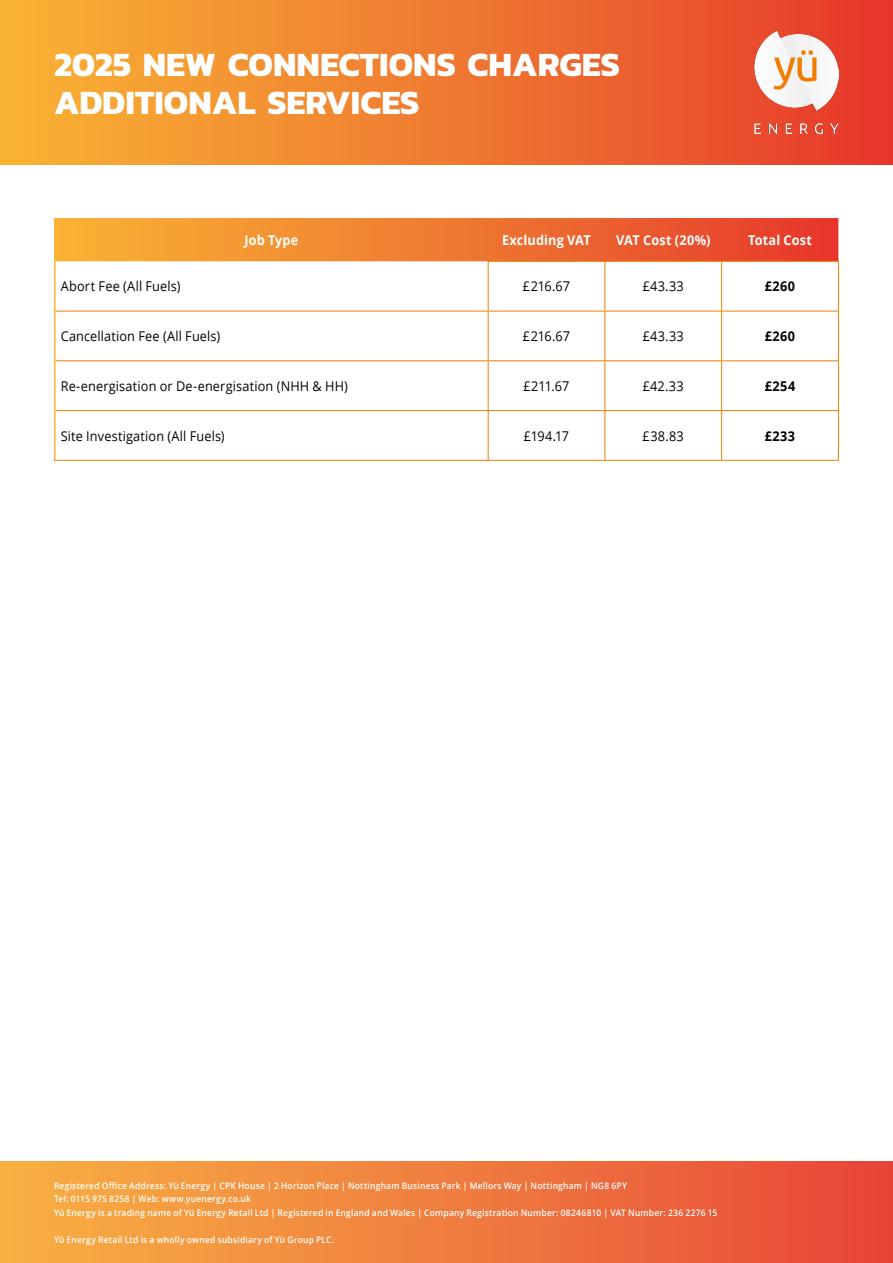
<style>
.page{position:relative;width:893px;height:1263px;background:#fff}
.page>*{position:absolute;margin:0;border:0;box-sizing:border-box;transform-origin:0 0}
.t1{font:700 34.5px/37.5px "Kanit";color:#fff}
.t2{font:13.5px "Open Sans";letter-spacing:.01em;color:#020203;scale:.94 1}
.t3{font:700 13.5px "Open Sans";letter-spacing:.01em;color:#fff;scale:.94 1}
.t4{font:700 13.5px "Open Sans";letter-spacing:.035em;color:#020203;scale:.94 1}
.t5{font:600 9px/13.5px "Open Sans";letter-spacing:.025em;color:#fff;scale:.94 1}
</style>
<div class="page">
<div style="left:1px;top:0;width:892px;height:164px;background:linear-gradient(to right,#f9b635,#e6392c)"></div>
<div style="left:0;top:1161px;width:893px;height:102px;background:linear-gradient(to right,#f8b243,#e84639)"></div>
<img style="left:754px;top:30px;width:85px;height:104px">
<svg style="left:56px;top:220px;width:782px;height:41px;background:#ef7730"></svg>
<hr style="left:488px;top:261px;width:117px;height:1px;background:#ef7d00">
<hr style="left:488px;top:262px;width:1px;height:49px;background:#ef7d00">
<hr style="left:605px;top:261px;width:117px;height:1px;background:#ef7d00">
<hr style="left:604px;top:262px;width:1px;height:49px;background:#ef7d00">
<hr style="left:722px;top:261px;width:117px;height:1px;background:#ef7d00">
<hr style="left:721px;top:262px;width:1px;height:49px;background:#ef7d00">
<hr style="left:838px;top:262px;width:1px;height:49px;background:#ef7d00">
<hr style="left:56px;top:311px;width:432px;height:1px;background:#ef7d00">
<hr style="left:488px;top:311px;width:117px;height:1px;background:#ef7d00">
<hr style="left:488px;top:311px;width:1px;height:49px;background:#ef7d00">
<hr style="left:605px;top:311px;width:117px;height:1px;background:#ef7d00">
<hr style="left:604px;top:311px;width:1px;height:49px;background:#ef7d00">
<hr style="left:722px;top:311px;width:117px;height:1px;background:#ef7d00">
<hr style="left:721px;top:311px;width:1px;height:49px;background:#ef7d00">
<hr style="left:838px;top:311px;width:1px;height:49px;background:#ef7d00">
<hr style="left:56px;top:360px;width:432px;height:1px;background:#ef7d00">
<hr style="left:488px;top:360px;width:117px;height:1px;background:#ef7d00">
<hr style="left:488px;top:361px;width:1px;height:49px;background:#ef7d00">
<hr style="left:605px;top:360px;width:117px;height:1px;background:#ef7d00">
<hr style="left:604px;top:361px;width:1px;height:49px;background:#ef7d00">
<hr style="left:722px;top:360px;width:117px;height:1px;background:#ef7d00">
<hr style="left:721px;top:361px;width:1px;height:49px;background:#ef7d00">
<hr style="left:838px;top:361px;width:1px;height:49px;background:#ef7d00">
<hr style="left:56px;top:410px;width:432px;height:1px;background:#ef7d00">
<hr style="left:488px;top:410px;width:117px;height:1px;background:#ef7d00">
<hr style="left:488px;top:411px;width:1px;height:49px;background:#ef7d00">
<hr style="left:605px;top:410px;width:117px;height:1px;background:#ef7d00">
<hr style="left:604px;top:411px;width:1px;height:49px;background:#ef7d00">
<hr style="left:722px;top:410px;width:117px;height:1px;background:#ef7d00">
<hr style="left:721px;top:411px;width:1px;height:49px;background:#ef7d00">
<hr style="left:838px;top:411px;width:1px;height:49px;background:#ef7d00">
<hr style="left:54px;top:460px;width:434px;height:1px;background:#ef7d00">
<hr style="left:488px;top:460px;width:117px;height:1px;background:#ef7d00">
<hr style="left:605px;top:460px;width:117px;height:1px;background:#ef7d00">
<hr style="left:722px;top:460px;width:117px;height:1px;background:#ef7d00">
<h1 class="t1" style="left:54px;top:45px;width:567px">2025 NEW CONNECTIONS CHARGES<br>ADDITIONAL SERVICES</h1>
<h2 class="t3" style="left:245px;top:231px;width:59px">Job Type</h2>
<h2 class="t3" style="left:502px;top:231px;width:96px">Excluding VAT</h2>
<h2 class="t3" style="left:616px;top:231px;width:102px">VAT Cost (20%)</h2>
<h2 class="t3" style="left:748px;top:231px;width:69px">Total Cost</h2>
<h2 class="t2" style="left:61px;top:277px;width:129px">Abort Fee (All Fuels)</h2>
<h2 class="t2" style="left:523px;top:277px;width:52px">£216.67</h2>
<h2 class="t2" style="left:643px;top:277px;width:45px">£43.33</h2>
<h2 class="t4" style="left:765px;top:277px;width:34px">£260</h2>
<h2 class="t2" style="left:61px;top:327px;width:171px">Cancellation Fee (All Fuels)</h2>
<h2 class="t2" style="left:523px;top:327px;width:52px">£216.67</h2>
<h2 class="t2" style="left:643px;top:327px;width:45px">£43.33</h2>
<h2 class="t4" style="left:765px;top:327px;width:34px">£260</h2>
<h2 class="t2" style="left:61px;top:377px;width:307px">Re-energisation or De-energisation (NHH &amp; HH)</h2>
<h2 class="t2" style="left:524px;top:377px;width:50px">£211.67</h2>
<h2 class="t2" style="left:643px;top:377px;width:45px">£42.33</h2>
<h2 class="t4" style="left:765px;top:376px;width:34px">£254</h2>
<h2 class="t2" style="left:61px;top:426px;width:176px">Site Investigation (All Fuels)</h2>
<h2 class="t2" style="left:524px;top:426px;width:50px">£194.17</h2>
<h2 class="t2" style="left:643px;top:426px;width:45px">£38.83</h2>
<h2 class="t4" style="left:765px;top:426px;width:34px">£233</h2>
<p class="t5" style="left:54px;top:1178px;width:707px">Registered Office Address: Yü Energy | CPK House | 2 Horizon Place | Nottingham Business Park | Mellors Way | Nottingham | NG8 6PY<br>Tel: 0115 975 8258 | Web: www.yuenergy.co.uk<br>Yü Energy is a trading name of Yü Energy Retail Ltd | Registered in England and Wales | Company Registration Number: 08246810 | VAT Number: 236 2276 15</p>
<p class="t5" style="left:54px;top:1232px;width:300px">Yü Energy Retail Ltd is a wholly owned subsidiary of Yü Group PLC.</p>
</div>
